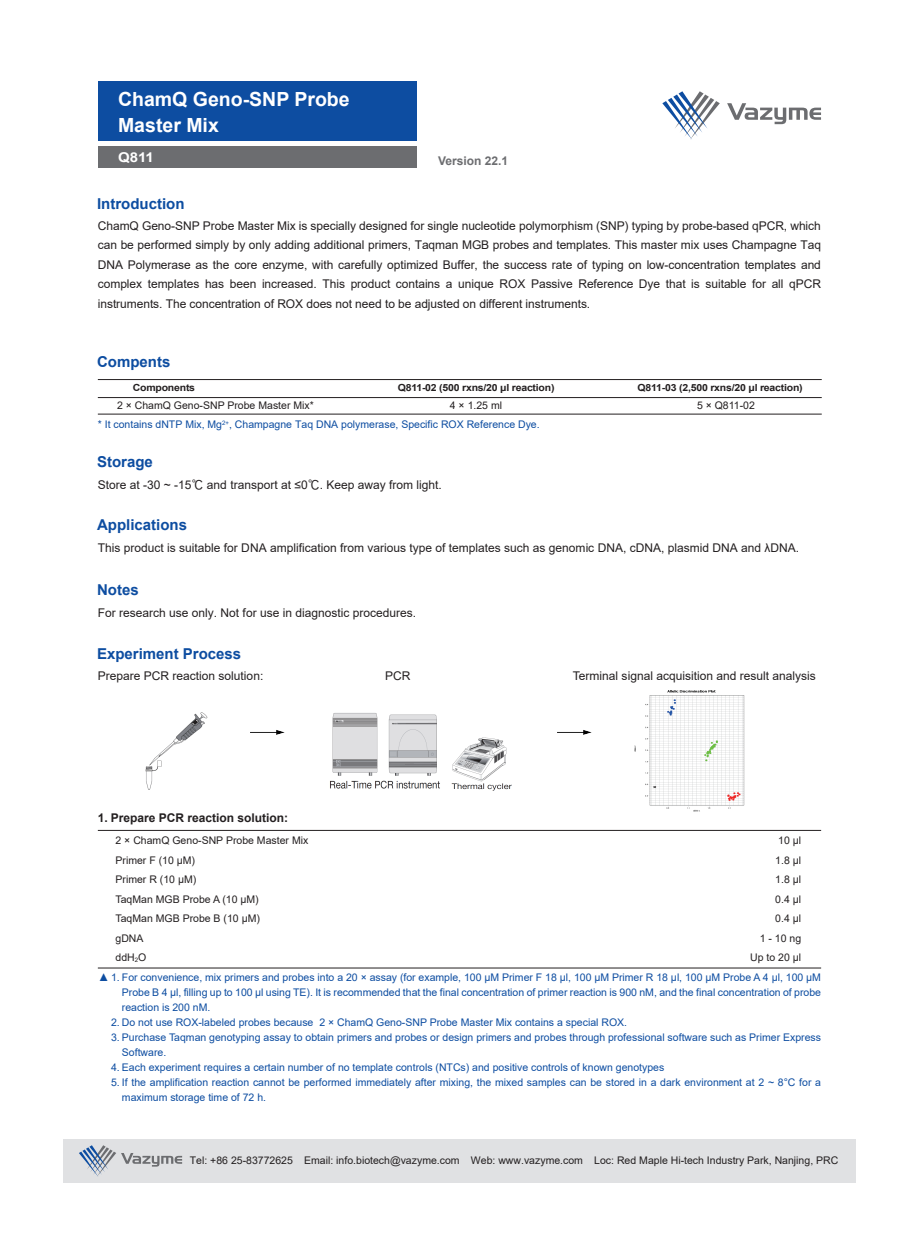
<style>
.page{position:relative;width:919px;height:1238px;background:#fff}
.page>*{position:absolute;margin:0;border:0;box-sizing:border-box;transform-origin:0 0}
.t1{font:700 19.5px/25.5px "Arial";color:#fff}
.t2{font:700 15px "Arial";color:#0d4da1}
.t3{font:700 13.5px "Arial";color:#fff;scale:1.11 1}
.t4{font:12px/19.5px "Arial";color:#231f20;text-align:justify}
.t5{font:700 12px "Arial";color:#231f20}
.t6{font:700 12px "Arial";color:#6c6d70}
.t7{font:10.5px/15px "Arial";color:#0d4da1}
.t8{font:10.5px/19.5px "Arial";color:#231f20}
.t9{font:700 9.75px "Arial";letter-spacing:-.02em;color:#231f20;scale:1.08 1}
.s1{font-family:"FZLTHK GBK1 0"}
.s2{font-size:6.15px}
</style>
<div class="page">
<div style="left:98px;top:81px;width:319px;height:60px;background:#0d4da1"></div>
<div style="left:98px;top:146px;width:319px;height:21px;background:#6c6d70"></div>
<hr style="left:98px;top:397px;width:723px;height:1px;background:#231f20">
<hr style="left:98px;top:414px;width:723px;height:1px;background:#231f20">
<hr style="left:98px;top:379px;width:723px;height:1px;background:#231f20">
<img style="left:251px;top:730px;width:34px;height:5px">
<img style="left:557px;top:730px;width:34px;height:5px">
<img style="left:634px;top:690px;width:111px;height:121px">
<img style="left:330px;top:713px;width:110px;height:76px">
<img style="left:451px;top:737px;width:61px;height:54px">
<img style="left:145px;top:712px;width:63px;height:78px">
<hr style="left:98px;top:967px;width:723px;height:1px;background:#231f20">
<hr style="left:98px;top:830px;width:723px;height:1px;background:#231f20">
<svg style="left:79px;top:1145px;width:103px;height:31px;background:#c4c8cf"></svg>
<svg style="left:662px;top:91px;width:57px;height:49px"></svg>
<svg style="left:727px;top:103px;width:94px;height:21px"></svg>
<h1 class="t1" style="left:118px;top:87px;width:233px">ChamQ Geno-SNP Probe<br>Master Mix</h1>
<p class="t3" style="left:118px;top:148px;width:34px">Q811</p>
<h2 class="t2" style="left:97px;top:193px;width:89px">Introduction</h2>
<p class="t6" style="left:438px;top:152px;width:72px">Version 22.1</p>
<p class="t4" style="left:98px;top:216px;width:724px">ChamQ Geno-SNP Probe Master Mix is specially designed for single nucleotide polymorphism (SNP) typing by probe-based qPCR, which can be performed simply by only adding additional primers, Taqman MGB probes and templates. This master mix uses Champagne Taq DNA Polymerase as the core enzyme, with carefully optimized Buffer, the success rate of typing on low-concentration templates and complex templates has been increased. This product contains a unique ROX Passive Reference Dye that is suitable for all qPCR instruments. The concentration of ROX does not need to be adjusted on different instruments.</p>
<h2 class="t2" style="left:97px;top:351px;width:75px">Compents</h2>
<p class="t9" style="left:133px;top:380px;width:59px">Components</p>
<p class="t9" style="left:398px;top:381px;width:147px">Q811-02 (500 rxns/20 μl reaction)</p>
<p class="t9" style="left:637px;top:381px;width:154px">Q811-03 (2,500 rxns/20 μl reaction)</p>
<p class="t8" style="left:117px;top:395px;width:198px">2 × ChamQ Geno-SNP Probe Master Mix*</p>
<p class="t8" style="left:450px;top:395px;width:54px">4 × 1.25 ml</p>
<p class="t8" style="left:697px;top:395px;width:59px">5 × Q811-02</p>
<p class="t7" style="left:98px;top:417px;width:443px">* It contains dNTP Mix, Mg<sup>2+</sup>, Champagne Taq DNA polymerase, Specific ROX Reference Dye.</p>
<h2 class="t2" style="left:97px;top:451px;width:57px">Storage</h2>
<p class="t4" style="left:98px;top:475px;width:345px">Store at -30 ~ -15<span class="s1">℃</span> and transport at ≤0<span class="s1">℃</span>. Keep away from light.</p>
<h2 class="t2" style="left:97px;top:514px;width:92px">Applications</h2>
<p class="t4" style="left:98px;top:538px;width:702px">This product is suitable for DNA amplification from various type of templates such as genomic DNA, cDNA, plasmid DNA and λDNA.</p>
<h2 class="t2" style="left:97px;top:579px;width:43px">Notes</h2>
<p class="t4" style="left:98px;top:602px;width:320px">For research use only. Not for use in diagnostic procedures.</p>
<h2 class="t2" style="left:97px;top:643px;width:146px">Experiment Process</h2>
<p class="t4" style="left:98px;top:666px;width:167px">Prepare PCR reaction solution:</p>
<p class="t4" style="left:385px;top:666px;width:27px">PCR</p>
<p class="t4" style="left:573px;top:666px;width:244px">Terminal signal acquisition and result analysis</p>
<p class="t5" style="left:98px;top:809px;width:192px">1. Prepare PCR reaction solution:</p>
<p class="t8" style="left:115px;top:830px;width:194px">2 × ChamQ Geno-SNP Probe Master Mix<br>Primer F (10 µM)<br>Primer R (10 µM)<br>TaqMan MGB Probe A (10 µM)<br>TaqMan MGB Probe B (10 µM)<br>gDNA<br>ddH<span class="s2">2</span>O</p>
<p class="t8" style="left:750px;top:830px;width:52px;text-align:right">10 µl<br>1.8 µl<br>1.8 µl<br>0.4 µl<br>0.4 µl<br>1 - 10 ng<br>Up to 20 µl</p>
<p class="t7" style="left:122px;top:969px;width:700px;text-align:justify;text-indent:-23px"><span class="s1">▲</span> 1. For convenience, mix primers and probes into a 20 × assay (for example, 100 μM Primer F 18 μl, 100 μM Primer R 18 μl, 100 μM Probe A 4 μl, 100 μM Probe B 4 μl, filling up to 100 μl using TE). It is recommended that the final concentration of primer reaction is 900 nM, and the final concentration of probe reaction is 200 nM.</p>
<p class="t7" style="left:111px;top:1014px;width:517px">2. Do not use ROX-labeled probes because 2 × ChamQ Geno-SNP Probe Master Mix contains a special ROX.</p>
<p class="t7" style="left:122px;top:1029px;width:700px;text-indent:-11px">3. Purchase Taqman genotyping assay to obtain primers and probes or design primers and probes through professional software such as Primer Express<br>Software.</p>
<p class="t7" style="left:111px;top:1059px;width:554px">4. Each experiment requires a certain number of no template controls (NTCs) and positive controls of known genotypes</p>
<p class="t7" style="left:122px;top:1074px;width:700px;text-indent:-11px">5. If the amplification reaction cannot be performed immediately after mixing, the mixed samples can be stored in a dark environment at 2 ~ 8°C for a maximum storage time of 72 h.</p>
<p class="t8" style="left:190px;top:1150px;width:650px">Tel: +86 25-83772625 Email: info.biotech@vazyme.com Web: www.vazyme.com Loc: Red Maple Hi-tech Industry Park, Nanjing, PRC</p>
</div>
